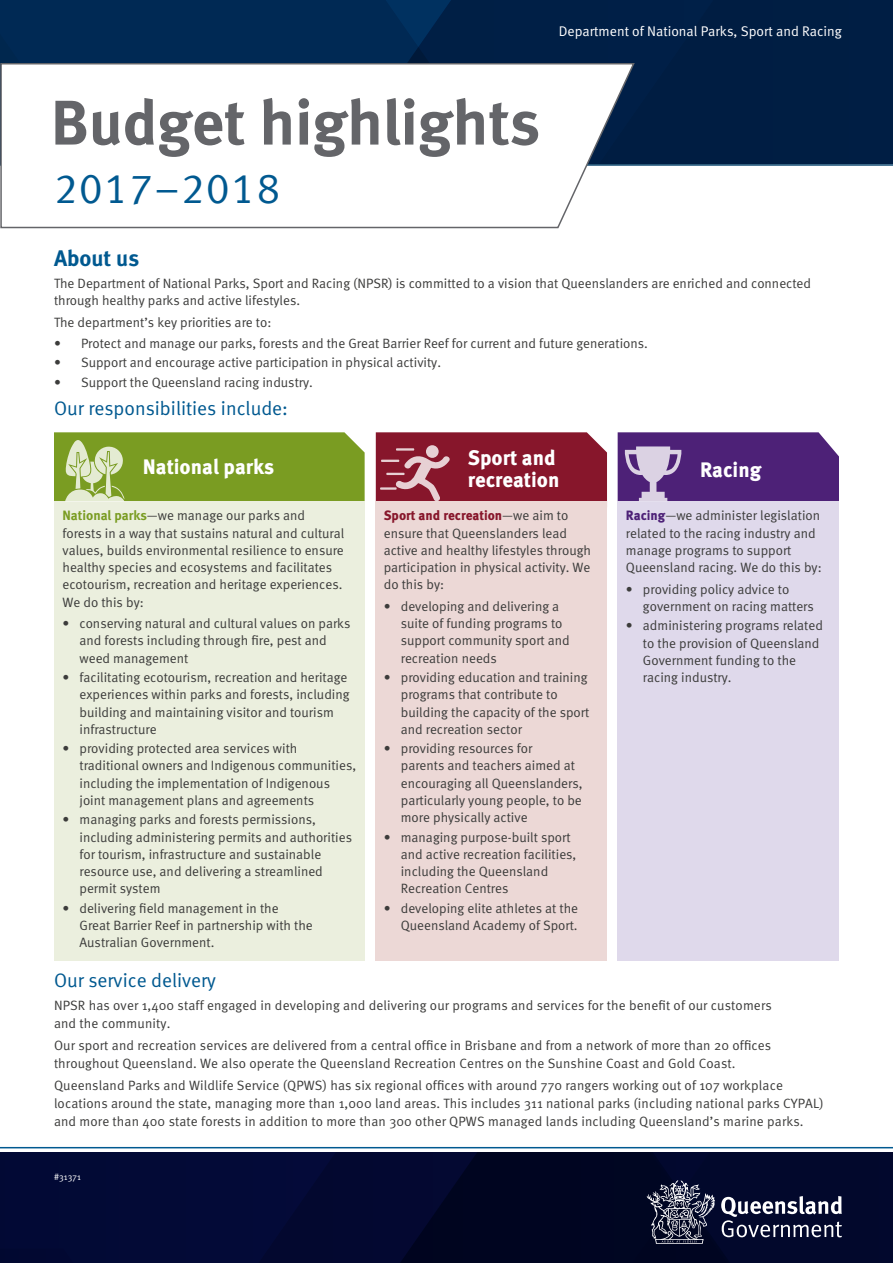
<style>
.page{position:relative;width:893px;height:1263px;background:#fff}
.page>*{position:absolute;margin:0;border:0;box-sizing:border-box;transform-origin:0 0}
.t1{font:700 63px "Meta";color:#646569}
.t2{font:42px "Meta Normal LF";letter-spacing:.04em;color:#005990}
.t3{font:700 22.5px "Meta";color:#005990}
.t4{font:700 21px/22.5px "Meta";color:#fff}
.t5{font:19.5px "Meta Normal";color:#005990}
.t6{font:14.1px "Meta Normal";color:#fff}
.t7{font:13.5px/17.2px "Meta Normal";color:#3c3c3b}
.t8{font:700 13.5px "Meta";color:#87162b}
.t9{font:9px "Meta Normal";letter-spacing:.01em;color:#fff}
.s1{font-family:"Meta";font-weight:700;color:#7a9c22}
.s2{font-family:"Meta Normal";font-weight:400;color:#3c3c3b}
.s3{font-family:"Meta";font-weight:700;color:#4d2177}
</style>
<div class="page">
<svg style="left:0;top:1152px;width:523px;height:111px;background:#020830"></svg>
<div style="left:0;top:0;width:893px;height:165px;background:linear-gradient(to right,#002c58,#001b40)"></div>
<svg style="left:0;top:62px;width:636px;height:167px"></svg>
<div style="left:54px;top:501px;width:311px;height:459px;background:#ebefde"></div>
<div style="left:375px;top:501px;width:232px;height:459px;background:#ecd8d6"></div>
<div style="left:617px;top:501px;width:222px;height:459px;background:#dfd9eb"></div>
<svg style="left:376px;top:432px;width:231px;height:69px;background:#8f263a"></svg>
<svg style="left:54px;top:432px;width:311px;height:70px;background:#87a537"></svg>
<svg style="left:618px;top:432px;width:221px;height:69px;background:#5f3885"></svg>
<hr style="left:0;top:1147px;width:893px;height:1px;background:#005990">
<svg style="left:523px;top:1152px;width:370px;height:111px;background:#121735"></svg>
<p class="t6" style="left:559px;top:23px;width:285px">Department of National Parks, Sport and Racing</p>
<h1 class="t1" style="left:51px;top:85px;width:491px">Budget highlights</h1>
<h2 class="t2" style="left:54px;top:164px;width:228px">2017–2018</h2>
<h3 class="t3" style="left:54px;top:245px;width:87px">About us</h3>
<p class="t7" style="left:54px;top:274px;width:759px">The Department of National Parks, Sport and Racing (NPSR) is committed to a vision that Queenslanders are enriched and connected through healthy parks and active lifestyles.</p>
<p class="t7" style="left:54px;top:313px;width:219px">The department’s key priorities are to:</p>
<p class="t7" style="left:54px;top:335px;width:595px">• Protect and manage our parks, forests and the Great Barrier Reef for current and future generations.</p>
<p class="t7" style="left:54px;top:354px;width:389px">• Support and encourage active participation in physical activity.</p>
<p class="t7" style="left:54px;top:373px;width:260px">• Support the Queensland racing industry.</p>
<h3 class="t5" style="left:54px;top:397px;width:235px">Our responsibilities include:</h3>
<h3 class="t4" style="left:143px;top:455px;width:133px">National parks</h3>
<h3 class="t4" style="left:468px;top:446px;width:93px">Sport and recreation</h3>
<p class="t7" style="left:63px;top:507px;width:283px"><span class="s1">National parks</span>—we manage our parks and forests in a way that sustains natural and cultural values, builds environmental resilience to ensure healthy species and ecosystems and facilitates ecotourism, recreation and heritage experiences.<br>We do this by:</p>
<p class="t7" style="left:80px;top:615px;width:272px;text-indent:-17px">• conserving natural and cultural values on parks and forests including through fire, pest and weed management</p>
<p class="t7" style="left:80px;top:669px;width:272px;text-indent:-17px">• facilitating ecotourism, recreation and heritage experiences within parks and forests, including building and maintaining visitor and tourism infrastructure</p>
<p class="t7" style="left:80px;top:740px;width:278px;text-indent:-17px">• providing protected area services with traditional owners and Indigenous communities, including the implementation of Indigenous joint management plans and agreements</p>
<p class="t7" style="left:80px;top:811px;width:274px;text-indent:-17px">• managing parks and forests permissions, including administering permits and authorities for tourism, infrastructure and sustainable resource use, and delivering a streamlined permit system</p>
<p class="t7" style="left:80px;top:899px;width:235px;text-indent:-17px">• delivering field management in the<br>Great Barrier Reef in partnership with the<br>Australian Government.</p>
<p class="t8" style="left:384px;top:508px;width:186px">Sport and recreation<span class="s2">—we aim to</span></p>
<p class="t7" style="left:384px;top:524px;width:209px">ensure that Queenslanders lead active and healthy lifestyles through participation in physical activity. We do this by:</p>
<p class="t7" style="left:401px;top:597px;width:171px;text-indent:-17px">• developing and delivering a suite of funding programs to support community sport and recreation needs</p>
<p class="t7" style="left:401px;top:669px;width:190px;text-indent:-17px">• providing education and training programs that contribute to building the capacity of the sport and recreation sector</p>
<p class="t7" style="left:401px;top:740px;width:183px;text-indent:-17px">• providing resources for<br>parents and teachers aimed at encouraging all Queenslanders, particularly young people, to be more physically active</p>
<p class="t7" style="left:401px;top:828px;width:177px;text-indent:-17px">• managing purpose-built sport and active recreation facilities, including the Queensland<br>Recreation Centres</p>
<p class="t7" style="left:384px;top:899px;width:196px;text-align:right">• developing elite athletes at the<br>Queensland Academy of Sport.</p>
<h3 class="t4" style="left:700px;top:458px;width:63px">Racing</h3>
<p class="t7" style="left:626px;top:507px;width:197px"><span class="s3">Racing</span>—we administer legislation related to the racing industry and manage programs to support<br>Queensland racing. We do this by:</p>
<p class="t7" style="left:643px;top:580px;width:172px;text-indent:-17px">• providing policy advice to government on racing matters</p>
<p class="t7" style="left:643px;top:617px;width:182px;text-indent:-17px">• administering programs related to the provision of Queensland<br>Government funding to the racing industry.</p>
<h3 class="t5" style="left:54px;top:969px;width:164px">Our service delivery</h3>
<p class="t7" style="left:54px;top:996px;width:719px;line-height:18px">NPSR has over 1,400 staff engaged in developing and delivering our programs and services for the benefit of our customers and the community.</p>
<p class="t7" style="left:54px;top:1036px;width:719px;line-height:18px">Our sport and recreation services are delivered from a central office in Brisbane and from a network of more than 20 offices throughout Queensland. We also operate the Queensland Recreation Centres on the Sunshine Coast and Gold Coast.</p>
<p class="t7" style="left:54px;top:1076px;width:771px;line-height:18px">Queensland Parks and Wildlife Service (QPWS) has six regional offices with around 770 rangers working out of 107 workplace locations around the state, managing more than 1,000 land areas. This includes 311 national parks (including national parks CYPAL) and more than 400 state forests in addition to more than 300 other QPWS managed lands including Queensland’s marine parks.</p>
<p class="t9" style="left:54px;top:1172px;width:28px">#31371</p>
</div>
